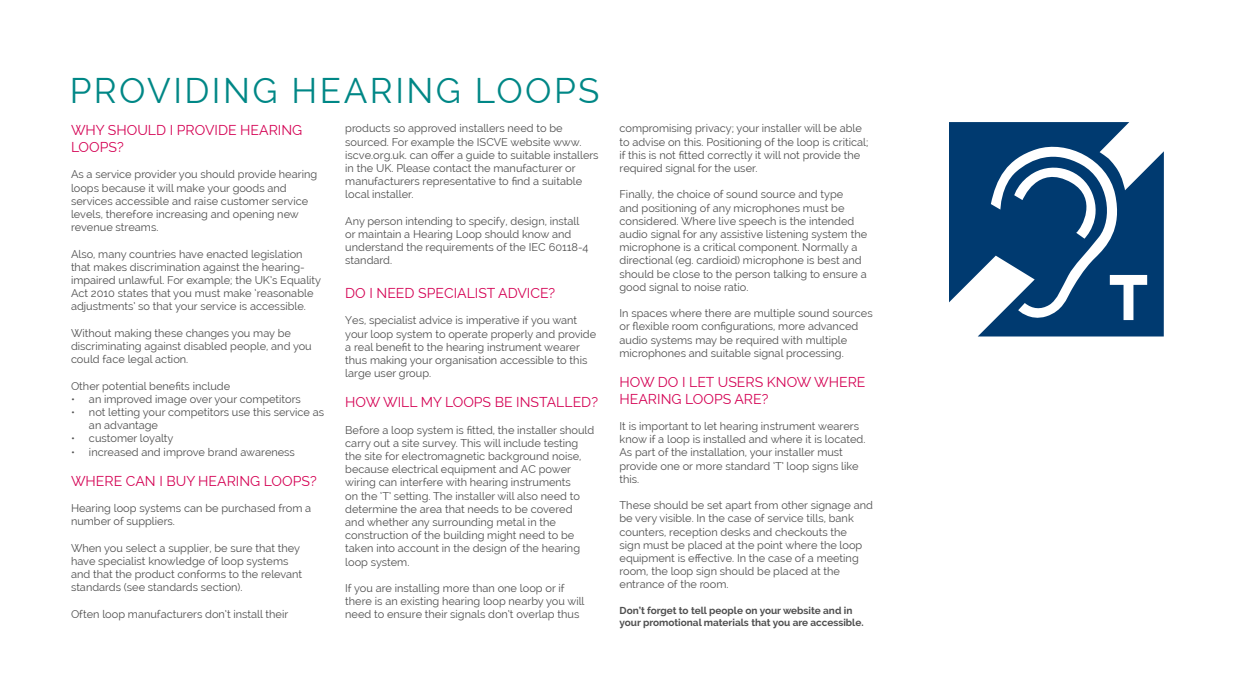
<style>
.page{position:relative;width:1240px;height:698px;background:#fff}
.page>*{position:absolute;margin:0;border:0;box-sizing:border-box;transform-origin:0 0}
.t1{font:34.9px "Raleway";letter-spacing:.07em;color:#008786}
.t2{font:14px/16.8px "Raleway";color:#d40053}
.t3{font:11px/13.2px "Raleway";color:#4f4f4f}
.t4{font:700 10px/12px "Raleway";color:#4f4f4f}
</style>
<div class="page">
<svg style="left:949px;top:122px;width:215px;height:214px;fill:#003a70"></svg>
<h1 class="t1" style="left:70px;top:70px;width:531px">PROVIDING HEARING LOOPS</h1>
<p class="t2" style="left:71px;top:122px;width:233px">WHY SHOULD I PROVIDE HEARING<br>LOOPS?</p>
<p class="t3" style="left:71px;top:168px;width:248px">As a service provider you should provide hearing loops because it will make your goods and services accessible and raise customer service levels, therefore increasing and opening new revenue streams.</p>
<p class="t3" style="left:71px;top:247px;width:252px">Also, many countries have enacted legislation that makes discrimination against the hearing&shy;impaired unlawful. For example; the UK’s Equality Act 2010 states that you must make ‘reasonable adjustments’ so that your service is accessible.</p>
<p class="t3" style="left:71px;top:326px;width:242px">Without making these changes you may be discriminating against disabled people, and you could face legal action.</p>
<p class="t3" style="left:71px;top:379px;width:161px">Other potential benefits include</p>
<p class="t3" style="left:71px;top:392px;width:231px">• an improved image over your competitors</p>
<p class="t3" style="left:89px;top:406px;width:237px;text-indent:-18px">• not letting your competitors use this service as an advantage</p>
<p class="t3" style="left:71px;top:432px;width:104px">• customer loyalty</p>
<p class="t3" style="left:71px;top:445px;width:226px">• increased and improve brand awareness</p>
<p class="t2" style="left:71px;top:472px;width:247px">WHERE CAN I BUY HEARING LOOPS?</p>
<p class="t3" style="left:71px;top:502px;width:242px">Hearing loop systems can be purchased from a number of suppliers.</p>
<p class="t3" style="left:71px;top:541px;width:233px">When you select a supplier, be sure that they have specialist knowledge of loop systems and that the product conforms to the relevant standards (see standards section).</p>
<p class="t3" style="left:71px;top:607px;width:219px">Often loop manufacturers don’t install their</p>
<p class="t3" style="left:345px;top:122px;width:255px">products so approved installers need to be sourced. For example the ISCVE website www. iscve.org.uk. can offer a guide to suitable installers in the UK. Please contact the manufacturer or manufacturers representative to find a suitable local installer.</p>
<p class="t3" style="left:345px;top:214px;width:245px">Any person intending to specify, design, install or maintain a Hearing Loop should know and understand the requirements of the IEC 60118-4 standard.</p>
<p class="t2" style="left:345px;top:285px;width:212px">DO I NEED SPECIALIST ADVICE?</p>
<p class="t3" style="left:345px;top:314px;width:252px">Yes, specialist advice is imperative if you want your loop system to operate properly and provide a real benefit to the hearing instrument wearer thus making your organisation accessible to this large user group.</p>
<p class="t2" style="left:345px;top:394px;width:254px">HOW WILL MY LOOPS BE INSTALLED?</p>
<p class="t3" style="left:345px;top:423px;width:251px">Before a loop system is fitted, the installer should carry out a site survey. This will include testing the site for electromagnetic background noise, because electrical equipment and AC power wiring can interfere with hearing instruments<br>on the ‘T’ setting. The installer will also need to determine the area that needs to be covered and whether any surrounding metal in the construction of the building might need to be taken into account in the design of the hearing loop system.</p>
<p class="t3" style="left:345px;top:582px;width:241px">If you are installing more than one loop or if there is an existing hearing loop nearby you will need to ensure their signals don’t overlap thus</p>
<p class="t3" style="left:620px;top:122px;width:250px">compromising privacy; your installer will be able to advise on this. Positioning of the loop is critical; if this is not fitted correctly it will not provide the required signal for the user.</p>
<p class="t3" style="left:620px;top:188px;width:249px">Finally, the choice of sound source and type<br>and positioning of any microphones must be considered. Where live speech is the intended audio signal for any assistive listening system the microphone is a critical component. Normally a directional (eg. cardioid) microphone is best and should be close to the person talking to ensure a good signal to noise ratio.</p>
<p class="t3" style="left:620px;top:307px;width:255px">In spaces where there are multiple sound sources or flexible room configurations, more advanced audio systems may be required with multiple microphones and suitable signal processing.</p>
<p class="t2" style="left:620px;top:373px;width:248px">HOW DO I LET USERS KNOW WHERE<br>HEARING LOOPS ARE?</p>
<p class="t3" style="left:620px;top:420px;width:247px">It is important to let hearing instrument wearers know if a loop is installed and where it is located.<br>As part of the installation, your installer must provide one or more standard ‘T’ loop signs like this.</p>
<p class="t3" style="left:620px;top:499px;width:255px">These should be set apart from other signage and be very visible. In the case of service tills, bank counters, reception desks and checkouts the<br>sign must be placed at the point where the loop equipment is effective. In the case of a meeting room, the loop sign should be placed at the entrance of the room.</p>
<p class="t4" style="left:620px;top:604px;width:246px">Don’t forget to tell people on your website and in your promotional materials that you are accessible.</p>
</div>
